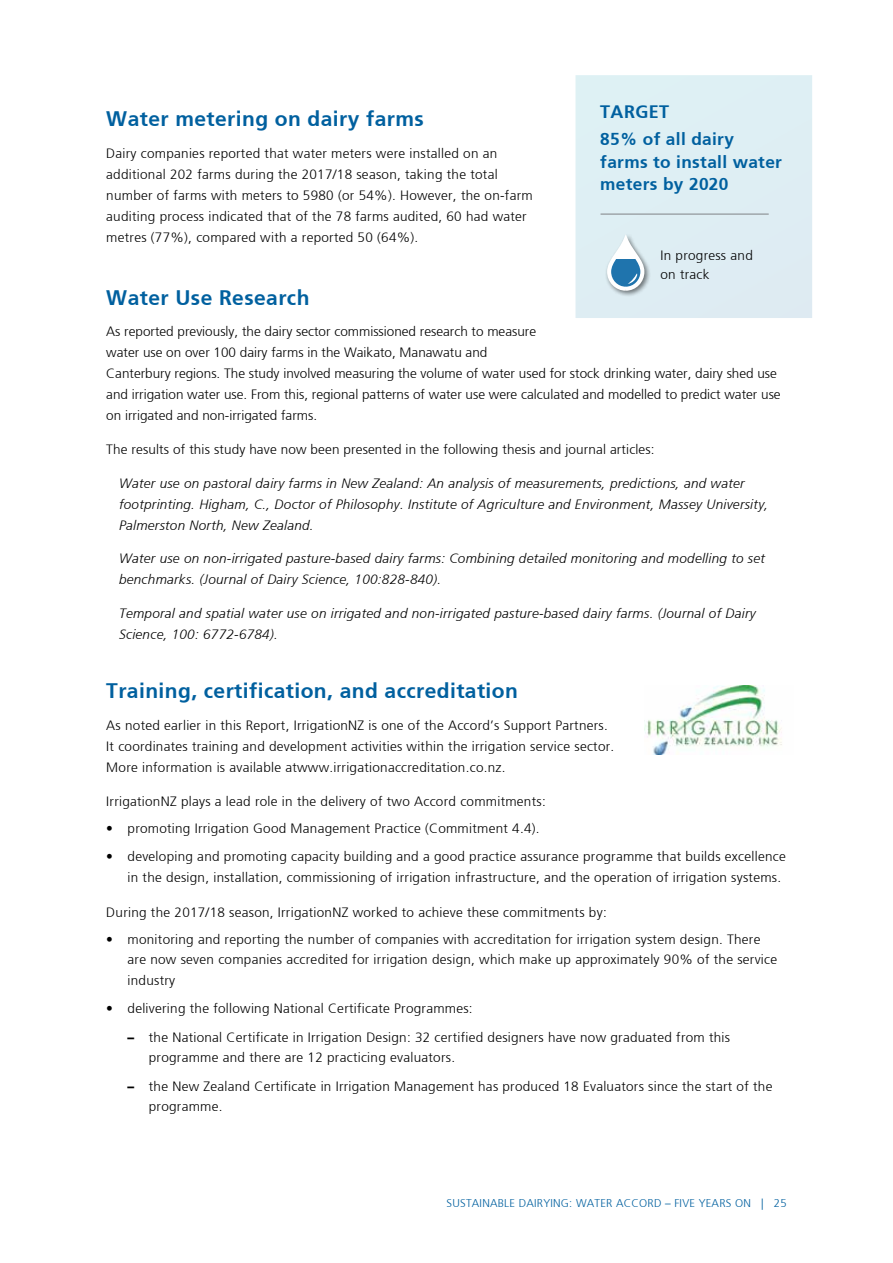
<style>
.page{position:relative;width:893px;height:1263px;background:#fff}
.page>*{position:absolute;margin:0;border:0;box-sizing:border-box;transform-origin:0 0}
.t1{font:700 21px "Frutiger";letter-spacing:.02em;color:#00609f}
.t2{font:700 18px "Frutiger";letter-spacing:.02em;color:#00609f}
.t3{font:700 17.25px/22.5px "Frutiger";letter-spacing:.02em;color:#00609f}
.t4{font:300 13.5px/21px "Frutiger";letter-spacing:.02em;color:#000}
.t5{font:italic 300 13.5px/21px "Frutiger";letter-spacing:.02em;color:#000}
.t6{font:300 13.5px/21px "Frutiger";color:#000}
.t7{font:300 11.25px "Frutiger";letter-spacing:.02em;color:#00609f}
.s1{font-family:"Frutiger LT";font-weight:900}
</style>
<div class="page">
<div style="left:575px;top:75px;width:237px;height:243px;background:#deeef3"></div>
<hr style="left:0;top:0;width:1px;height:449px;background:#4475ba">
<hr style="left:0;top:893px;width:1px;height:370px;background:#000">
<img style="left:644px;top:685px;width:138px;height:69px">
<hr style="left:600px;top:214px;width:169px;height:1px;background:#808285">
<div style="left:605px;top:232px;width:46px;height:65px;background:#000;opacity:.5"></div>
<svg style="left:609px;top:239px;width:33px;height:50px"></svg>
<svg style="left:609px;top:260px;width:33px;height:29px"></svg>
<div style="left:607px;top:237px;width:37px;height:54px;border:4px solid #fff;border-radius:17px"></div>
<svg style="left:628px;top:271px;width:10px;height:13px"></svg>
<h1 class="t1" style="left:106px;top:106px;width:319px">Water metering on dairy farms</h1>
<p class="t4" style="left:106px;top:143px;width:428px">Dairy companies reported that water meters were installed on an additional 202 farms during the 2017/18 season, taking the total number of farms with meters to 5980 (or 54%). However, the on-farm auditing process indicated that of the 78 farms audited, 60 had water metres (77%), compared with a reported 50 (64%).</p>
<h2 class="t2" style="left:600px;top:102px;width:70px">TARGET</h2>
<p class="t3" style="left:600px;top:128px;width:183px">85% of all dairy farms to install water meters by 2020</p>
<p class="t4" style="left:660px;top:246px;width:94px;line-height:19.5px">In progress and on track</p>
<h1 class="t1" style="left:106px;top:285px;width:205px">Water Use Research</h1>
<p class="t6" style="left:106px;top:321px;width:676px">As reported previously, the dairy sector commissioned research to measure<br>water use on over 100 dairy farms in the Waikato, Manawatu and<br>Canterbury regions. The study involved measuring the volume of water used for stock drinking water, dairy shed use and irrigation water use. From this, regional patterns of water use were calculated and modelled to predict water use on irrigated and non-irrigated farms.</p>
<p class="t4" style="left:106px;top:439px;width:550px">The results of this study have now been presented in the following thesis and journal articles:</p>
<p class="t5" style="left:119px;top:473px;width:651px">Water use on pastoral dairy farms in New Zealand: An analysis of measurements, predictions, and water footprinting. Higham, C., Doctor of Philosophy. Institute of Agriculture and Environment, Massey University,<br>Palmerston North, New Zealand.</p>
<p class="t5" style="left:119px;top:548px;width:647px">Water use on non-irrigated pasture-based dairy farms: Combining detailed monitoring and modelling to set benchmarks. (Journal of Dairy Science, 100:828-840).</p>
<p class="t5" style="left:119px;top:603px;width:638px">Temporal and spatial water use on irrigated and non-irrigated pasture-based dairy farms. (Journal of Dairy<br>Science, 100: 6772-6784).</p>
<h1 class="t1" style="left:106px;top:679px;width:413px">Training, certification, and accreditation</h1>
<p class="t4" style="left:106px;top:715px;width:509px">As noted earlier in this Report, IrrigationNZ is one of the Accord’s Support Partners.<br>It coordinates training and development activities within the irrigation service sector.<br>More information is available atwww.irrigationaccreditation.co.nz.</p>
<p class="t4" style="left:106px;top:791px;width:441px">IrrigationNZ plays a lead role in the delivery of two Accord commitments:</p>
<p class="t4" style="left:106px;top:817px;width:435px">• promoting Irrigation Good Management Practice (Commitment 4.4).</p>
<p class="t4" style="left:128px;top:847px;width:660px;line-height:20.2px;text-indent:-21px">• developing and promoting capacity building and a good practice assurance programme that builds excellence in the design, installation, commissioning of irrigation infrastructure, and the operation of irrigation systems.</p>
<p class="t4" style="left:106px;top:902px;width:502px">During the 2017/18 season, IrrigationNZ worked to achieve these commitments by:</p>
<p class="t4" style="left:128px;top:929px;width:651px;line-height:20.2px;text-indent:-21px">• monitoring and reporting the number of companies with accreditation for irrigation system design. There are now seven companies accredited for irrigation design, which make up approximately 90% of the service industry</p>
<p class="t4" style="left:106px;top:998px;width:368px">• delivering the following National Certificate Programmes:</p>
<p class="t4" style="left:149px;top:1027px;width:583px;line-height:20.2px;text-indent:-21px"><span class="s1">–</span> the National Certificate in Irrigation Design: 32 certified designers have now graduated from this programme and there are 12 practicing evaluators.</p>
<p class="t4" style="left:149px;top:1076px;width:625px;line-height:20.2px;text-indent:-21px"><span class="s1">–</span> the New Zealand Certificate in Irrigation Management has produced 18 Evaluators since the start of the programme.</p>
<p class="t7" style="left:447px;top:1197px;width:342px">SUSTAINABLE DAIRYING: WATER ACCORD – FIVE YEARS ON | 25</p>
</div>
